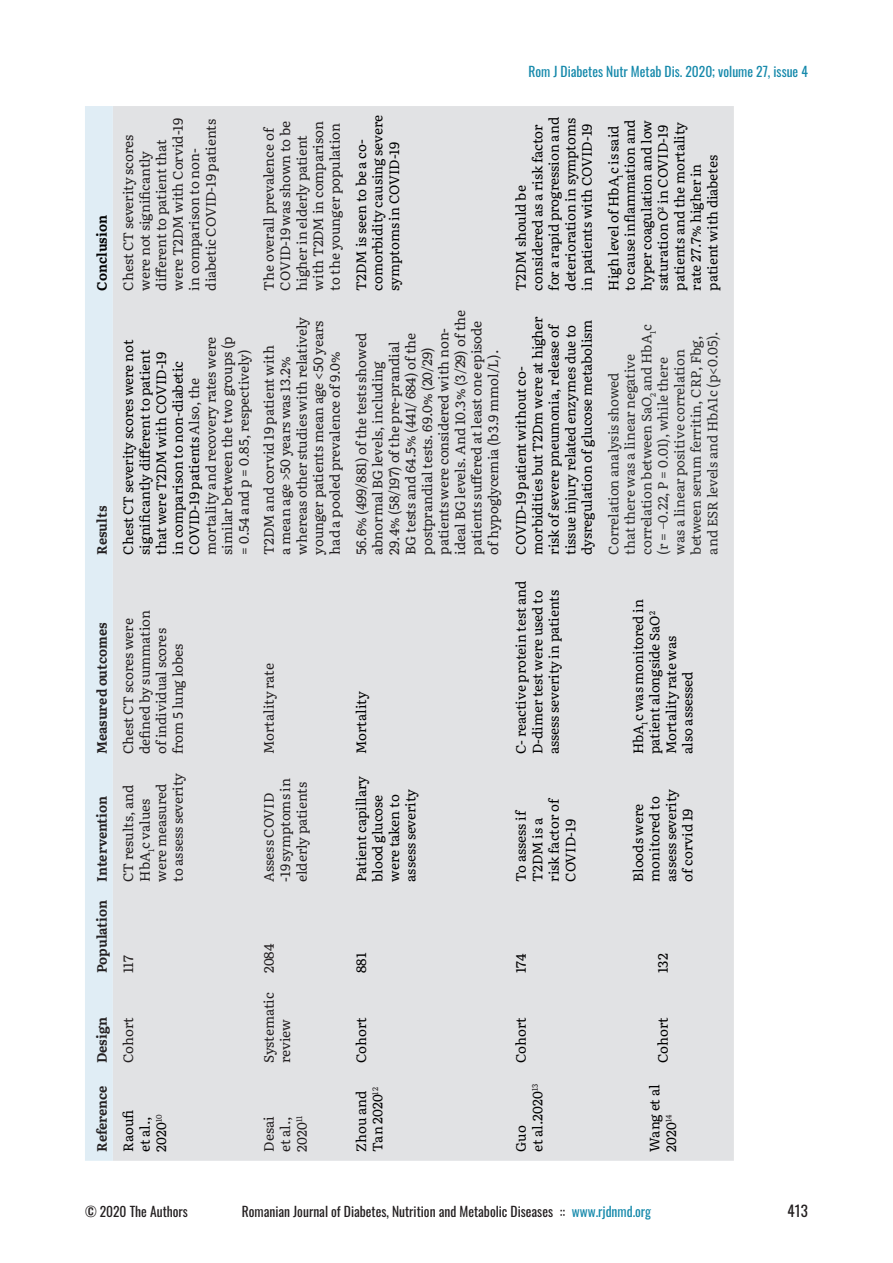
<style>
.page{position:relative;width:893px;height:1263px;background:#fff}
.page>*{position:absolute;margin:0;border:0;box-sizing:border-box;transform-origin:0 0}
.t1{font:15px "Oswald";color:#231f20}
.TB{font:13.5px/16.5px "Literata";color:#000}
.TB-2{font:13.5px/16.5px "Literata";color:#231f20}
.TB-3{font:13.5px/16.5px "Literata";color:#2e2e2e}
.t2{font:13.5px "Oswald";color:#231f20}
.TCH{font:700 13.5px "Literata";color:#231f20}
.t3{font:13.5px "Oswald";color:#1589ab}
.TCH-2{font:700 13.5px "Literata";color:#000}
.TB-4{font:7.8px "Literata";color:#000}
.TB-5{font:7.8px "Literata";color:#231f20}
.TB-6{font:7.8px "Literata";color:#2e2e2e}
.s1{color:#231f20}
.s2{color:#1589ab}
</style>
<div class="page">
<div style="left:113px;top:106px;width:621px;height:1055px;background:#e1e2e4"></div>
<div style="left:85px;top:106px;width:28px;height:1055px;background:#e0edf5"></div>
<p class="t3" style="left:528px;top:60px;width:281px">Rom J Diabetes Nutr Metab Dis. 2020; volume 27, issue 4</p>
<p class="TCH-2" style="left:92px;top:291px;width:77px;rotate:-90deg">Conclusion</p>
<p class="TCH" style="left:92px;top:555px;width:50px;rotate:-90deg">Results</p>
<p class="TB-2" style="left:119px;top:291px;width:174px;rotate:-90deg">Chest CT severity scores were not significantly different to patient that were T2DM with Corvid-19 in comparison to non&shy;diabetic COVID-19 patients</p>
<p class="TB" style="left:119px;top:555px;width:220px;rotate:-90deg">Chest CT severity scores were not significantly different to patient that were T2DM with COVID-19 in comparison to non-diabetic<br>COVID-19 patients <span class="s1">Also, the mortality and recovery rates were similar between the two groups (p = 0.54 and p = 0.85, respectively)</span></p>
<p class="TB-2" style="left:260px;top:291px;width:171px;rotate:-90deg">The overall prevalence of<br>COVID-19 was shown to be higher in elderly patient with T2DM in comparison to the younger population</p>
<p class="TB-2" style="left:260px;top:555px;width:239px;rotate:-90deg">T2DM and corvid 19 patient with<br>a mean age &gt;50 years was 13.2% whereas other studies with relatively younger patients mean age &lt;50 years had a pooled prevalence of 9.0%</p>
<p class="TB" style="left:352px;top:291px;width:177px;rotate:-90deg">T2DM is seen to be a co&shy;comorbidity causing severe symptoms in COVID-19</p>
<p class="TB-2" style="left:352px;top:555px;width:246px;rotate:-90deg">56.6% (499/881) of the tests showed abnormal BG levels, including<br>29.4% (58/197) of the pre-prandial<br>BG tests and 64.5% (441/ 684) of the postprandial tests. 69.0% (20/29) patients were considered with non&shy;ideal BG levels. And 10.3% (3/29) of the patients suffered at least one episode of hypoglycemia (b3.9 mmol/L).</p>
<p class="TCH" style="left:92px;top:754px;width:133px;rotate:-90deg">Measured outcomes</p>
<p class="TCH" style="left:92px;top:882px;width:87px;rotate:-90deg">Intervention</p>
<p class="TCH" style="left:92px;top:973px;width:75px;rotate:-90deg">Population</p>
<p class="TB-2" style="left:119px;top:754px;width:146px;rotate:-90deg">Chest CT scores were defined by summation of individual scores from 5 lung lobes</p>
<p class="TB-2" style="left:152px;top:882px;width:110px;rotate:-90deg">were measured to assess severity</p>
<p class="TB-2" style="left:119px;top:882px;width:99px;rotate:-90deg">CT results, and<br>HbA c values</p>
<p class="TB-5" style="left:145px;top:852px;width:5px;rotate:-90deg">1</p>
<p class="TB-2" style="left:119px;top:973px;width:19px;rotate:-90deg">117</p>
<p class="TCH" style="left:92px;top:1063px;width:48px;rotate:-90deg">Design</p>
<p class="TCH" style="left:92px;top:1152px;width:68px;rotate:-90deg">Reference</p>
<p class="TB-2" style="left:119px;top:1063px;width:47px;rotate:-90deg">Cohort</p>
<p class="TB" style="left:119px;top:1152px;width:44px;rotate:-90deg">Raoufi et al.,<br>2020<sup>10</sup></p>
<p class="TB-2" style="left:260px;top:754px;width:92px;rotate:-90deg">Mortality rate</p>
<p class="TB-2" style="left:260px;top:882px;width:105px;rotate:-90deg">Assess COVID -19 symptoms in elderly patients</p>
<p class="TB-2" style="left:260px;top:973px;width:31px;rotate:-90deg">2084</p>
<p class="TB-2" style="left:260px;top:1063px;width:72px;rotate:-90deg">Systematic review</p>
<p class="TB-2" style="left:260px;top:1152px;width:37px;text-align:justify;rotate:-90deg">Desai et al., 2020<sup>11</sup></p>
<p class="TB" style="left:352px;top:754px;width:64px;rotate:-90deg">Mortality</p>
<p class="TB" style="left:352px;top:882px;width:107px;rotate:-90deg">Patient capillary blood glucose were taken to assess severity</p>
<p class="TB" style="left:352px;top:973px;width:22px;rotate:-90deg">881</p>
<p class="TB" style="left:352px;top:1063px;width:47px;rotate:-90deg">Cohort</p>
<p class="TB" style="left:352px;top:1152px;width:66px;rotate:-90deg">Zhou and<br>Tan 2020<sup>12</sup></p>
<p class="TB" style="left:512px;top:291px;width:175px;rotate:-90deg">T2DM should be considered as a risk factor for a rapid progression and deterioration in symptoms in patients with COVID-19</p>
<p class="TB" style="left:512px;top:555px;width:240px;rotate:-90deg">COVID-19 patient without co&shy;morbidities but T2Dm were at higher risk of severe pneumonia, release of tissue injury related enzymes due to dysregulation of glucose metabolism</p>
<p class="TB" style="left:512px;top:754px;width:175px;rotate:-90deg">C- reactive protein test and<br>D-dimer test were used to assess severity in patients</p>
<p class="TB" style="left:621px;top:291px;width:172px;rotate:-90deg">to cause inflammation and hyper coagulation and low saturation O<sup>2</sup> in COVID-19 patients and the mortality rate 27.7% higher in patient with diabetes</p>
<p class="TB" style="left:604px;top:291px;width:167px;rotate:-90deg">High level of HbA c is said</p>
<p class="TB-4" style="left:614px;top:178px;width:5px;rotate:-90deg">1</p>
<p class="TB-3" style="left:604px;top:555px;width:232px;rotate:-90deg">Correlation analysis showed<br>that there was a linear negative correlation between SaO<sub>2</sub> and HbA c</p>
<p class="TB-6" style="left:647px;top:334px;width:5px;rotate:-90deg">1</p>
<p class="TB-3" style="left:654px;top:555px;width:225px;rotate:-90deg">(r = −0.22, P = 0.01), while there was a linear positive correlation between serum ferritin, CRP, Fbg, and ESR levels and HbA1c (p&lt;0.05).</p>
<p class="TB" style="left:629px;top:754px;width:156px;rotate:-90deg">HbA c was monitored in</p>
<p class="TB" style="left:645px;top:754px;width:144px;rotate:-90deg">patient alongside SaO<sup>2</sup></p>
<p class="TB" style="left:662px;top:754px;width:120px;rotate:-90deg">Mortality rate was also assessed</p>
<p class="TB-4" style="left:639px;top:725px;width:5px;rotate:-90deg">1</p>
<p class="TB" style="left:512px;top:882px;width:85px;rotate:-90deg">To assess if<br>T2DM is a risk factor of<br>COVID-19</p>
<p class="TB" style="left:629px;top:882px;width:94px;rotate:-90deg">Bloods were monitored to assess severity of corvid 19</p>
<p class="TB" style="left:512px;top:973px;width:21px;rotate:-90deg">174</p>
<p class="TB" style="left:512px;top:1063px;width:47px;rotate:-90deg">Cohort</p>
<p class="TB" style="left:512px;top:1152px;width:70px;rotate:-90deg">Guo<br>et al.2020<sup>13</sup></p>
<p class="TB" style="left:654px;top:973px;width:21px;rotate:-90deg">132</p>
<p class="TB" style="left:654px;top:1063px;width:47px;rotate:-90deg">Cohort</p>
<p class="TB" style="left:645px;top:1152px;width:69px;rotate:-90deg">Wang et al<br>2020<sup>14</sup></p>
<p class="t2" style="left:85px;top:1200px;width:104px">© 2020 The Authors</p>
<p class="t2" style="left:242px;top:1200px;width:411px">Romanian Journal of Diabetes, Nutrition and Metabolic Diseases :: <span class="s2">www.rjdnmd.org</span></p>
<p class="t1" style="left:788px;top:1198px;width:22px">413</p>
</div>
